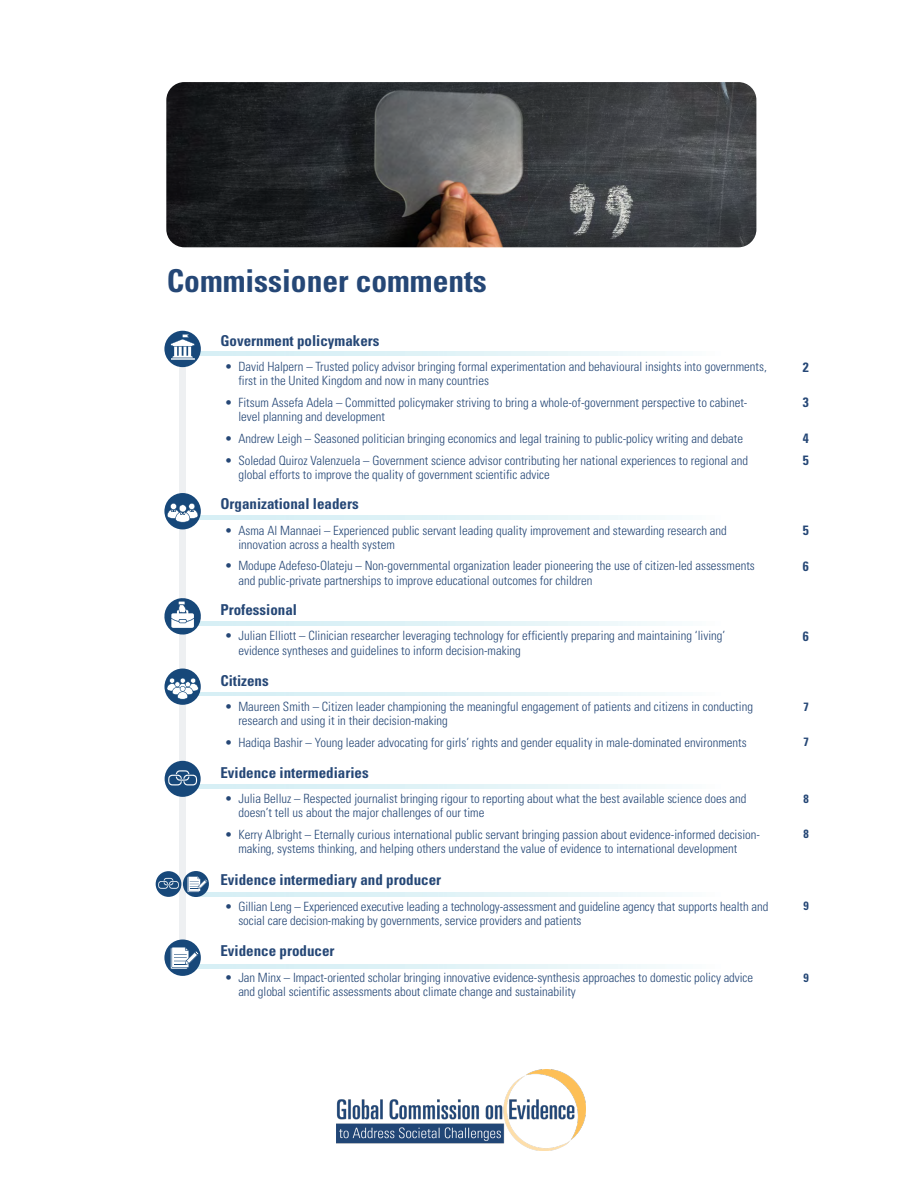
<style>
.page{position:relative;width:918px;height:1188px;background:#fff}
.page>*{position:absolute;margin:0;border:0;box-sizing:border-box;transform-origin:0 0}
.t1{font:700 condensed 31.5px "Univers";color:#254776}
.t2{font:700 condensed 15px "Univers";color:#254776}
.t3{font:700 condensed 13.5px "Univers";color:#254776}
.t4{font:300 condensed 12.75px/14.2px "Univers";color:#254776}
.t5{font:700 condensed 12px "Univers";color:#254776}
</style>
<div class="page">
<img style="left:166px;top:82px;width:590px;height:165px">
<div style="left:179px;top:339px;width:7px;height:617px;background:#eef0f2"></div>
<div style="left:164px;top:331px;width:37px;height:36px;background:#17487a;border-radius:50%"></div>
<svg style="left:171px;top:334px;width:40px;height:26px"></svg>
<div style="left:164px;top:493px;width:37px;height:36px;background:#17487a;border-radius:50%"></div>
<svg style="left:167px;top:503px;width:44px;height:20px"></svg>
<svg style="left:164px;top:598px;width:47px;height:37px"></svg>
<div style="left:165px;top:761px;width:36px;height:36px;background:#17487a;border-radius:50%"></div>
<svg style="left:168px;top:770px;width:43px;height:18px"></svg>
<div style="left:183px;top:871px;width:26px;height:26px;background:#17487a;border-radius:50%"></div>
<div style="left:164px;top:939px;width:37px;height:37px;background:#17487a;border-radius:50%"></div>
<svg style="left:170px;top:947px;width:41px;height:22px"></svg>
<div style="left:156px;top:871px;width:25px;height:26px;background:#17487a;border-radius:50%"></div>
<svg style="left:158px;top:876px;width:53px;height:20px"></svg>
<div style="left:164px;top:669px;width:37px;height:36px;background:#17487a;border-radius:50%"></div>
<svg style="left:167px;top:678px;width:44px;height:22px"></svg>
<img style="left:336px;top:1069px;width:250px;height:82px">
<h1 class="t1" style="left:167px;top:262px;width:322px">Commissioner comments</h1>
<p class="t2" style="left:220px;top:331px;width:161px">Government policymakers</p>
<p class="t4" style="left:238px;top:360px;width:530px;text-indent:-14px">• David Halpern – Trusted policy advisor bringing formal experimentation and behavioural insights into governments, first in the United Kingdom and now in many countries</p>
<p class="t3" style="left:803px;top:359px;width:7px">2</p>
<p class="t4" style="left:238px;top:395px;width:511px;text-indent:-14px">• Fitsum Assefa Adela – Committed policymaker striving to bring a whole-of-government perspective to cabinet&shy;level planning and development</p>
<p class="t3" style="left:803px;top:394px;width:7px">3</p>
<p class="t4" style="left:225px;top:431px;width:520px">• Andrew Leigh – Seasoned politician bringing economics and legal training to public-policy writing and debate</p>
<p class="t3" style="left:803px;top:430px;width:7px">4</p>
<p class="t4" style="left:238px;top:453px;width:511px;text-indent:-14px">• Soledad Quiroz Valenzuela – Government science advisor contributing her national experiences to regional and global efforts to improve the quality of government scientific advice</p>
<p class="t3" style="left:803px;top:452px;width:7px">5</p>
<p class="t2" style="left:220px;top:495px;width:140px">Organizational leaders</p>
<p class="t4" style="left:238px;top:523px;width:490px;text-indent:-14px">• Asma Al Mannaei – Experienced public servant leading quality improvement and stewarding research and innovation across a health system</p>
<p class="t3" style="left:803px;top:522px;width:7px">5</p>
<p class="t4" style="left:238px;top:559px;width:518px;text-indent:-14px">• Modupe Adefeso-Olateju – Non-governmental organization leader pioneering the use of citizen-led assessments and public-private partnerships to improve educational outcomes for children</p>
<p class="t3" style="left:803px;top:558px;width:7px">6</p>
<p class="t2" style="left:220px;top:601px;width:78px">Professional</p>
<p class="t4" style="left:238px;top:629px;width:489px;text-indent:-14px">• Julian Elliott – Clinician researcher leveraging technology for efficiently preparing and maintaining ‘living’ evidence syntheses and guidelines to inform decision-making</p>
<p class="t3" style="left:803px;top:628px;width:7px">6</p>
<p class="t2" style="left:220px;top:671px;width:50px">Citizens</p>
<p class="t4" style="left:238px;top:700px;width:516px;text-indent:-14px">• Maureen Smith – Citizen leader championing the meaningful engagement of patients and citizens in conducting research and using it in their decision-making</p>
<p class="t5" style="left:804px;top:699px;width:7px">7</p>
<p class="t4" style="left:225px;top:735px;width:523px">• Hadiqa Bashir – Young leader advocating for girls’ rights and gender equality in male-dominated environments</p>
<p class="t5" style="left:804px;top:735px;width:7px">7</p>
<p class="t2" style="left:220px;top:763px;width:150px">Evidence intermediaries</p>
<p class="t4" style="left:238px;top:791px;width:510px;text-indent:-14px">• Julia Belluz – Respected journalist bringing rigour to reporting about what the best available science does and doesn’t tell us about the major challenges of our time</p>
<p class="t5" style="left:804px;top:791px;width:7px">8</p>
<p class="t4" style="left:238px;top:827px;width:523px;text-indent:-14px">• Kerry Albright – Eternally curious international public servant bringing passion about evidence-informed decision&shy;making, systems thinking, and helping others understand the value of evidence to international development</p>
<p class="t5" style="left:804px;top:827px;width:7px">8</p>
<p class="t2" style="left:220px;top:871px;width:222px">Evidence intermediary and producer</p>
<p class="t4" style="left:238px;top:899px;width:531px;text-indent:-14px">• Gillian Leng – Experienced executive leading a technology-assessment and guideline agency that supports health and social care decision-making by governments, service providers and patients</p>
<p class="t5" style="left:804px;top:898px;width:7px">9</p>
<p class="t2" style="left:220px;top:942px;width:116px">Evidence producer</p>
<p class="t4" style="left:238px;top:971px;width:516px;text-indent:-14px">• Jan Minx – Impact-oriented scholar bringing innovative evidence-synthesis approaches to domestic policy advice and global scientific assessments about climate change and sustainability</p>
<p class="t5" style="left:804px;top:970px;width:7px">9</p>
</div>
